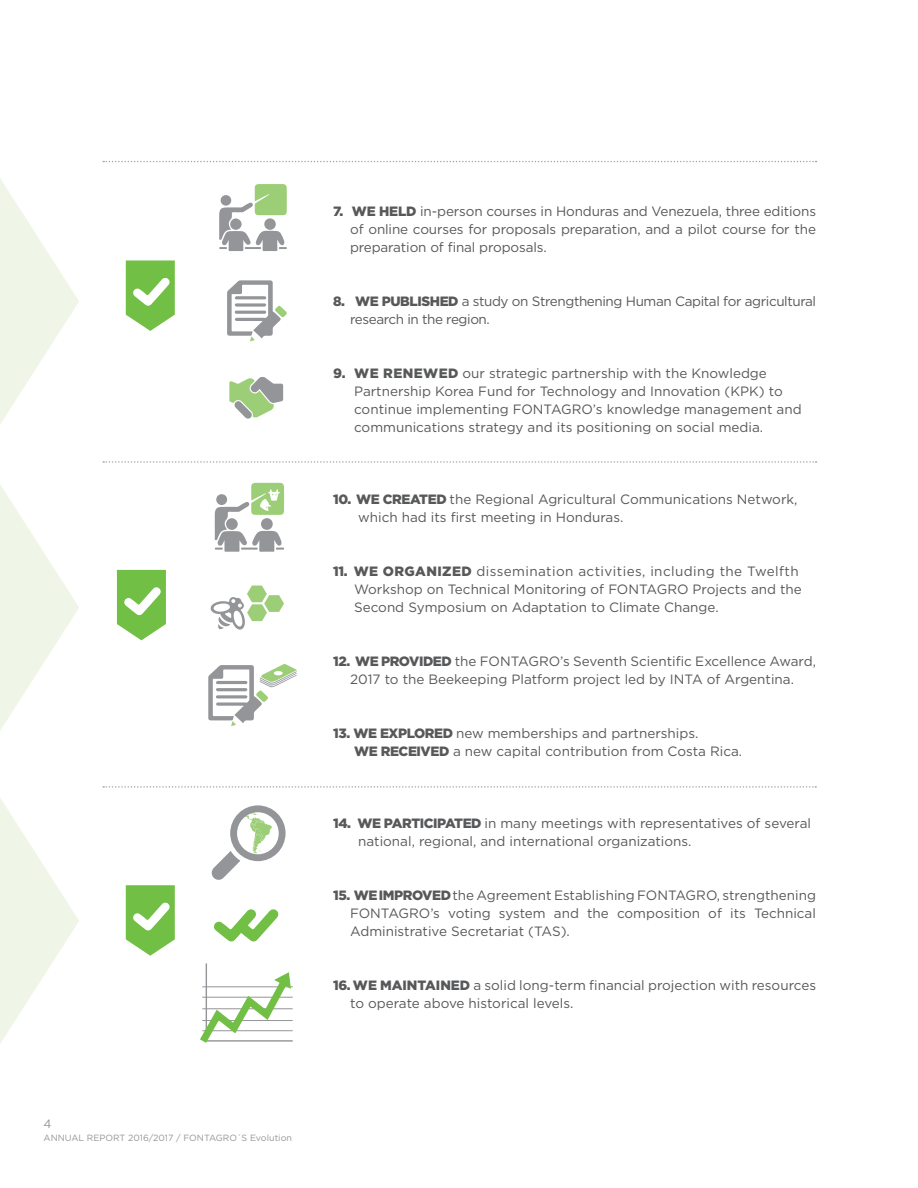
<style>
.page{position:relative;width:918px;height:1188px;background:#fff}
.page>*{position:absolute;margin:0;border:0;box-sizing:border-box;transform-origin:0 0}
.t1{font:13.5px/18px "Gotham";color:#57585a}
.t2{font:13.5px/18px "Gotham";letter-spacing:-.03em;color:#57585a}
.t3{font:12px "Gotham";color:#939598}
.t4{font:9px "Gotham";color:#939598}
.s1{font-weight:900}
</style>
<div class="page">
<svg style="left:126px;top:260px;width:49px;height:71px"></svg>
<svg style="left:117px;top:570px;width:49px;height:70px"></svg>
<svg style="left:126px;top:885px;width:49px;height:71px"></svg>
<svg style="left:229px;top:377px;width:54px;height:42px"></svg>
<svg style="left:103px;top:161px;width:714px;height:1px"></svg>
<svg style="left:103px;top:461px;width:714px;height:2px"></svg>
<svg style="left:103px;top:786px;width:713px;height:2px"></svg>
<svg style="left:219px;top:184px;width:68px;height:67px"></svg>
<svg style="left:211px;top:805px;width:75px;height:75px"></svg>
<svg style="left:0;top:179px;width:79px;height:245px"></svg>
<svg style="left:0;top:485px;width:79px;height:245px"></svg>
<svg style="left:0;top:798px;width:79px;height:246px"></svg>
<svg style="left:227px;top:280px;width:60px;height:61px"></svg>
<svg style="left:208px;top:664px;width:89px;height:62px"></svg>
<svg style="left:214px;top:483px;width:70px;height:69px"></svg>
<svg style="left:211px;top:586px;width:73px;height:44px"></svg>
<svg style="left:214px;top:909px;width:64px;height:33px"></svg>
<svg style="left:200px;top:963px;width:93px;height:80px"></svg>
<p class="t1" style="left:350px;top:202px;width:467px;text-align:justify;text-indent:-17px"><span class="s1">7. WE HELD</span> in-person courses in Honduras and Venezuela, three editions of online courses for proposals preparation, and a pilot course for the preparation of final proposals.</p>
<p class="t2" style="left:350px;top:292px;width:467px;text-indent:-17px"><span class="s1">8. WE PUBLISHED</span> a study on Strengthening Human Capital for agricultural research in the region.</p>
<p class="t1" style="left:354px;top:364px;width:449px;text-indent:-21px"><span class="s1">9. WE RENEWED</span> our strategic partnership with the Knowledge Partnership Korea Fund for Technology and Innovation (KPK) to continue implementing FONTAGRO’s knowledge management and communications strategy and its positioning on social media.</p>
<p class="t1" style="left:358px;top:490px;width:441px;text-indent:-25px"><span class="s1">10. WE CREATED</span> the Regional Agricultural Communications Network, which had its first meeting in Honduras.</p>
<p class="t1" style="left:354px;top:562px;width:449px;text-indent:-21px"><span class="s1">11. WE ORGANIZED</span> dissemination activities, including the Twelfth<br>Workshop on Technical Monitoring of FONTAGRO Projects and the<br>Second Symposium on Adaptation to Climate Change.</p>
<p class="t1" style="left:333px;top:652px;width:484px;text-align:center"><span class="s1">12. WE PROVIDED</span> the FONTAGRO’s Seventh Scientific Excellence Award,<br>2017 to the Beekeeping Platform project led by INTA of Argentina.</p>
<p class="t1" style="left:354px;top:724px;width:390px;text-indent:-21px"><span class="s1">13. WE EXPLORED</span> new memberships and partnerships.<br><span class="s1">WE RECEIVED</span> a new capital contribution from Costa Rica.</p>
<p class="t1" style="left:358px;top:814px;width:454px;text-indent:-25px"><span class="s1">14. WE PARTICIPATED</span> in many meetings with representatives of several national, regional, and international organizations.</p>
<p class="t1" style="left:350px;top:886px;width:467px;text-align:justify;text-indent:-17px"><span class="s1">15. WE IMPROVED</span> the Agreement Establishing FONTAGRO, strengthening FONTAGRO’s voting system and the composition of its Technical Administrative Secretariat (TAS).</p>
<p class="t1" style="left:350px;top:976px;width:467px;text-indent:-17px"><span class="s1">16. WE MAINTAINED</span> a solid long-term financial projection with resources to operate above historical levels.</p>
<p class="t3" style="left:44px;top:1117px;width:10px">4</p>
<p class="t4" style="left:44px;top:1133px;width:250px">ANNUAL REPORT 2016/2017 / FONTAGRO´S Evolution</p>
</div>
